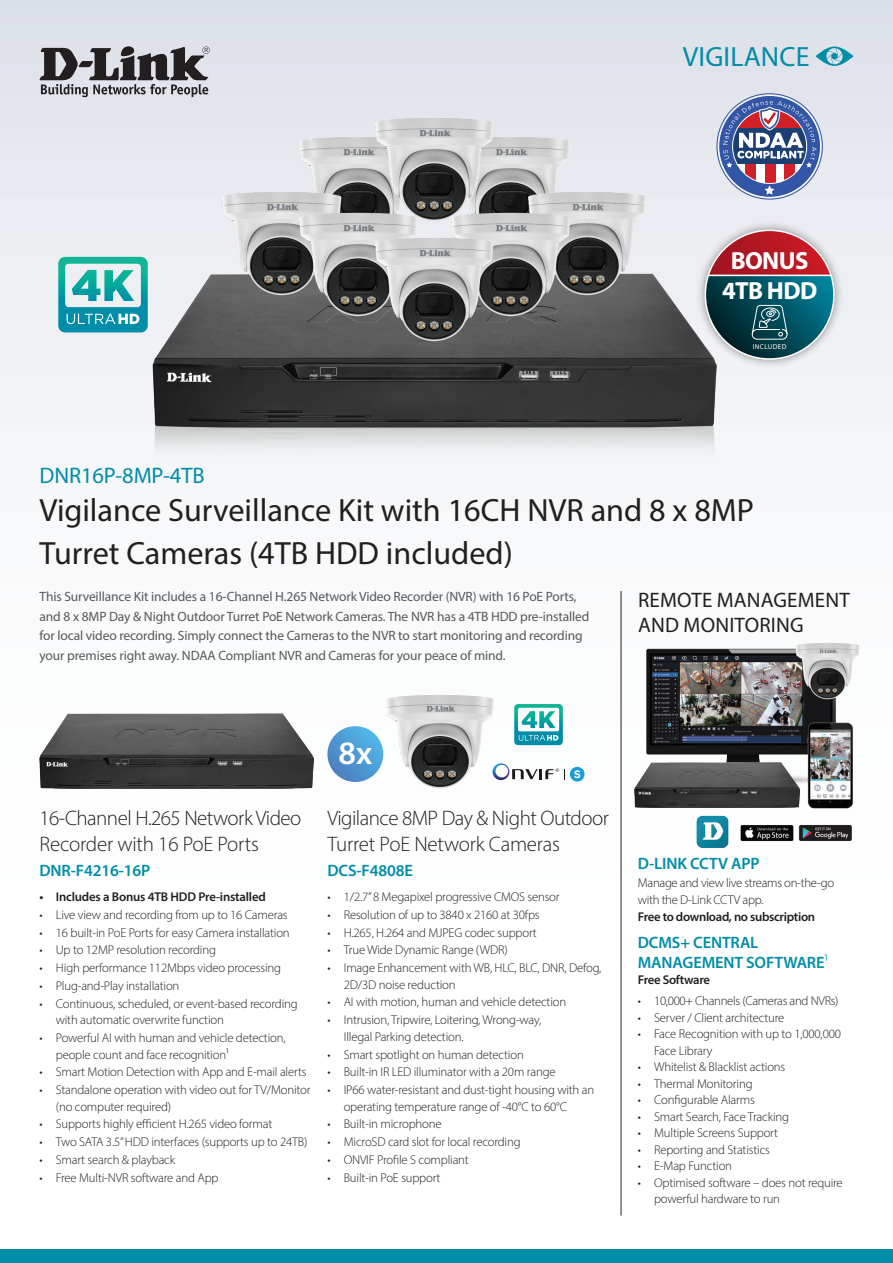
<style>
.page{position:relative;width:893px;height:1263px;background:#fff}
.page>*{position:absolute;margin:0;border:0;box-sizing:border-box;transform-origin:0 0}
.t1{font:600 32.85px "Myriad Pro";color:#fff}
.t2{font:32.25px "Myriad Pro";color:#231f20}
.t3{font:27.9px "Myriad Pro";letter-spacing:.005em;color:#008da8}
.t4{font:700 24.75px "Myriad Pro";letter-spacing:-.025em;color:#fff}
.t5{font:22.5px "Myriad Pro";letter-spacing:-.005em;color:#008da8}
.t6{font:300 21px/25.2px "Myriad Pro";letter-spacing:-.025em;color:#231f20}
.t7{font:21px/25.2px "Myriad Pro";letter-spacing:.01em;color:#231f20}
.t8{font:600 16.5px "Myriad Pro";letter-spacing:-.01em;color:#008da8}
.t9{font:13.5px/19.5px "Myriad Pro";letter-spacing:-.01em;color:#57585a}
.t10{font:300 12.75px/16.5px "Myriad Pro";letter-spacing:-.015em;color:#231f20}
.t11{font:600 12.75px "Myriad Pro";letter-spacing:-.025em;color:#231f20}
.t12{font:7.05px "Myriad Pro";letter-spacing:.05em;color:#fff}
.s1{font-weight:300}
</style>
<div class="page">
<div style="left:0;top:1249px;width:893px;height:14px;background:#008da8"></div>
<div style="left:0;top:0;width:893px;height:1084px;background:linear-gradient(to bottom,#e2e6ec,#fff)"></div>
<svg style="left:39px;top:46px;width:171px;height:51px;background:#8d8d91"></svg>
<svg style="left:816px;top:47px;width:37px;height:19px"></svg>
<img style="left:152px;top:273px;width:564px;height:235px">
<svg style="left:718px;top:94px;width:103px;height:104px;background:#8b8cb1"></svg>
<div style="left:695px;top:220px;width:149px;height:149px;background:#231f20;opacity:.45"></div>
<img style="left:705px;top:230px;width:129px;height:129px;border-radius:64px">
<svg style="left:752px;top:305px;width:36px;height:35px"></svg>
<svg style="left:58px;top:257px;width:90px;height:75px;background:#5bbbc0"></svg>
<img style="left:496px;top:135px;width:77px;height:76px">
<img style="left:295px;top:135px;width:77px;height:76px">
<img style="left:525px;top:190px;width:124px;height:106px">
<img style="left:219px;top:190px;width:125px;height:106px">
<img style="left:448px;top:211px;width:125px;height:107px">
<img style="left:295px;top:211px;width:125px;height:107px">
<img style="left:372px;top:236px;width:124px;height:107px">
<img style="left:372px;top:116px;width:124px;height:107px">
<img style="left:40px;top:714px;width:273px;height:75px">
<img style="left:379px;top:680px;width:121px;height:121px">
<svg style="left:327px;top:726px;width:56px;height:56px;background:#509cd4"></svg>
<div style="left:570px;top:767px;width:14px;height:14px;background:#1d9cd8;border-radius:50%"></div>
<svg style="left:493px;top:763px;width:72px;height:17px"></svg>
<svg style="left:574px;top:770px;width:6px;height:8px"></svg>
<svg style="left:514px;top:704px;width:49px;height:41px"></svg>
<img style="left:630px;top:646px;width:229px;height:166px">
<img style="left:634px;top:762px;width:165px;height:45px">
<img style="left:794px;top:642px;width:67px;height:58px">
<img style="left:695px;top:815px;width:36px;height:35px">
<img style="left:738px;top:821px;width:116px;height:23px">
<hr style="left:621px;top:591px;width:1px;height:624px;background:#231f20">
<p class="t3" style="left:683px;top:39px;width:128px">VIGILANCE</p>
<p class="t4" style="left:731px;top:244px;width:79px">BONUS</p>
<p class="t4" style="left:722px;top:275px;width:97px">4TB HDD</p>
<p class="t12" style="left:753px;top:342px;width:35px">INCLUDED</p>
<p class="t5" style="left:40px;top:461px;width:167px">DNR16P-8MP-4TB</p>
<p class="t2" style="left:40px;top:491px;width:716px">Vigilance Surveillance Kit with 16CH NVR and 8 x 8MP</p>
<p class="t2" style="left:40px;top:534px;width:475px">Turret Cameras (4TB HDD included)</p>
<p class="t9" style="left:40px;top:587px;width:551px">This Surveillance Kit includes a 16-Channel H.265 Network Video Recorder (NVR) with 16 PoE Ports, and 8 x 8MP Day &amp; Night Outdoor Turret PoE Network Cameras. The NVR has a 4TB HDD pre-installed for local video recording. Simply connect the Cameras to the NVR to start monitoring and recording your premises right away. NDAA Compliant NVR and Cameras for your peace of mind.</p>
<p class="t7" style="left:638px;top:587px;width:213px">REMOTE MANAGEMENT<br>AND MONITORING</p>
<p class="t1" style="left:338px;top:732px;width:35px">8x</p>
<p class="t6" style="left:40px;top:806px;width:263px">16-Channel H.265 Network Video<br>Recorder with 16 PoE Ports</p>
<p class="t8" style="left:40px;top:859px;width:112px">DNR-F4216-16P</p>
<p class="t11" style="left:40px;top:889px;width:228px">• Includes a Bonus 4TB HDD Pre-installed</p>
<p class="t10" style="left:40px;top:906px;width:250px">• Live view and recording from up to 16 Cameras</p>
<p class="t10" style="left:40px;top:924px;width:252px">• 16 built-in PoE Ports for easy Camera installation</p>
<p class="t10" style="left:40px;top:942px;width:178px">• Up to 12MP resolution recording</p>
<p class="t10" style="left:40px;top:959px;width:243px">• High performance 112Mbps video processing</p>
<p class="t10" style="left:40px;top:977px;width:141px">• Plug-and-Play installation</p>
<p class="t10" style="left:56px;top:995px;width:243px;text-indent:-16px">• Continuous, scheduled, or event-based recording with automatic overwrite function</p>
<p class="t10" style="left:56px;top:1029px;width:231px;text-indent:-16px">• Powerful AI with human and vehicle detection, people count and face recognition1</p>
<p class="t10" style="left:40px;top:1064px;width:269px">• Smart Motion Detection with App and E-mail alerts</p>
<p class="t10" style="left:56px;top:1081px;width:256px;text-indent:-16px">• Standalone operation with video out for TV/Monitor (no computer required)</p>
<p class="t10" style="left:40px;top:1116px;width:234px">• Supports highly efficient H.265 video format</p>
<p class="t10" style="left:40px;top:1133px;width:269px">• Two SATA 3.5” HDD interfaces (supports up to 24TB)</p>
<p class="t10" style="left:40px;top:1151px;width:137px">• Smart search &amp; playback</p>
<p class="t10" style="left:40px;top:1169px;width:181px">• Free Multi-NVR software and App</p>
<p class="t6" style="left:327px;top:806px;width:283px">Vigilance 8MP Day &amp; Night Outdoor<br>Turret PoE Network Cameras</p>
<p class="t8" style="left:327px;top:859px;width:87px">DCS-F4808E</p>
<p class="t10" style="left:327px;top:888px;width:234px">• 1/2.7” 8 Megapixel progressive CMOS sensor</p>
<p class="t10" style="left:327px;top:906px;width:214px">• Resolution of up to 3840 x 2160 at 30fps</p>
<p class="t10" style="left:327px;top:924px;width:211px">• H.265, H.264 and MJPEG codec support</p>
<p class="t10" style="left:327px;top:942px;width:182px">• True Wide Dynamic Range (WDR)</p>
<p class="t10" style="left:344px;top:959px;width:259px;text-indent:-16px">• Image Enhancement with WB, HLC, BLC, DNR, Defog,<br>2D/3D noise reduction</p>
<p class="t10" style="left:327px;top:994px;width:240px">• AI with motion, human and vehicle detection</p>
<p class="t10" style="left:344px;top:1011px;width:199px;text-indent:-16px">• Intrusion, Tripwire, Loitering, Wrong-way,<br>Illegal Parking detection.</p>
<p class="t10" style="left:327px;top:1046px;width:198px">• Smart spotlight on human detection</p>
<p class="t10" style="left:327px;top:1064px;width:230px">• Built-in IR LED illuminator with a 20m range</p>
<p class="t10" style="left:344px;top:1081px;width:252px;text-indent:-16px">• IP66 water-resistant and dust-tight housing with an operating temperature range of -40°C to 60°C</p>
<p class="t10" style="left:327px;top:1116px;width:116px">• Built-in microphone</p>
<p class="t10" style="left:327px;top:1133px;width:195px">• MicroSD card slot for local recording</p>
<p class="t10" style="left:327px;top:1151px;width:143px">• ONVIF Profile S compliant</p>
<p class="t10" style="left:327px;top:1169px;width:115px">• Built-in PoE support</p>
<p class="t8" style="left:638px;top:853px;width:123px">D-LINK CCTV APP</p>
<p class="t10" style="left:638px;top:874px;width:198px">Manage and view live streams on-the-go with the D-Link CCTV app.</p>
<p class="t11" style="left:638px;top:909px;width:179px">Free to download, no subscription</p>
<p class="t8" style="left:638px;top:932px;width:122px">DCMS+ CENTRAL</p>
<p class="t8" style="left:638px;top:952px;width:192px">MANAGEMENT SOFTWARE<span class="s1">1</span></p>
<p class="t11" style="left:638px;top:972px;width:74px">Free Software</p>
<p class="t10" style="left:638px;top:992px;width:202px">• 10,000+ Channels (Cameras and NVRs)</p>
<p class="t10" style="left:638px;top:1009px;width:148px">• Server / Client architecture</p>
<p class="t10" style="left:654px;top:1025px;width:188px;text-indent:-16px">• Face Recognition with up to 1,000,000<br>Face Library</p>
<p class="t10" style="left:638px;top:1058px;width:149px">• Whitelist &amp; Blacklist actions</p>
<p class="t10" style="left:638px;top:1075px;width:116px">• Thermal Monitoring</p>
<p class="t10" style="left:638px;top:1091px;width:118px">• Configurable Alarms</p>
<p class="t10" style="left:638px;top:1108px;width:153px">• Smart Search, Face Tracking</p>
<p class="t10" style="left:638px;top:1124px;width:142px">• Multiple Screens Support</p>
<p class="t10" style="left:638px;top:1141px;width:134px">• Reporting and Statistics</p>
<p class="t10" style="left:638px;top:1157px;width:96px">• E-Map Function</p>
<p class="t10" style="left:654px;top:1174px;width:190px;text-indent:-16px">• Optimised software – does not require powerful hardware to run</p>
</div>
